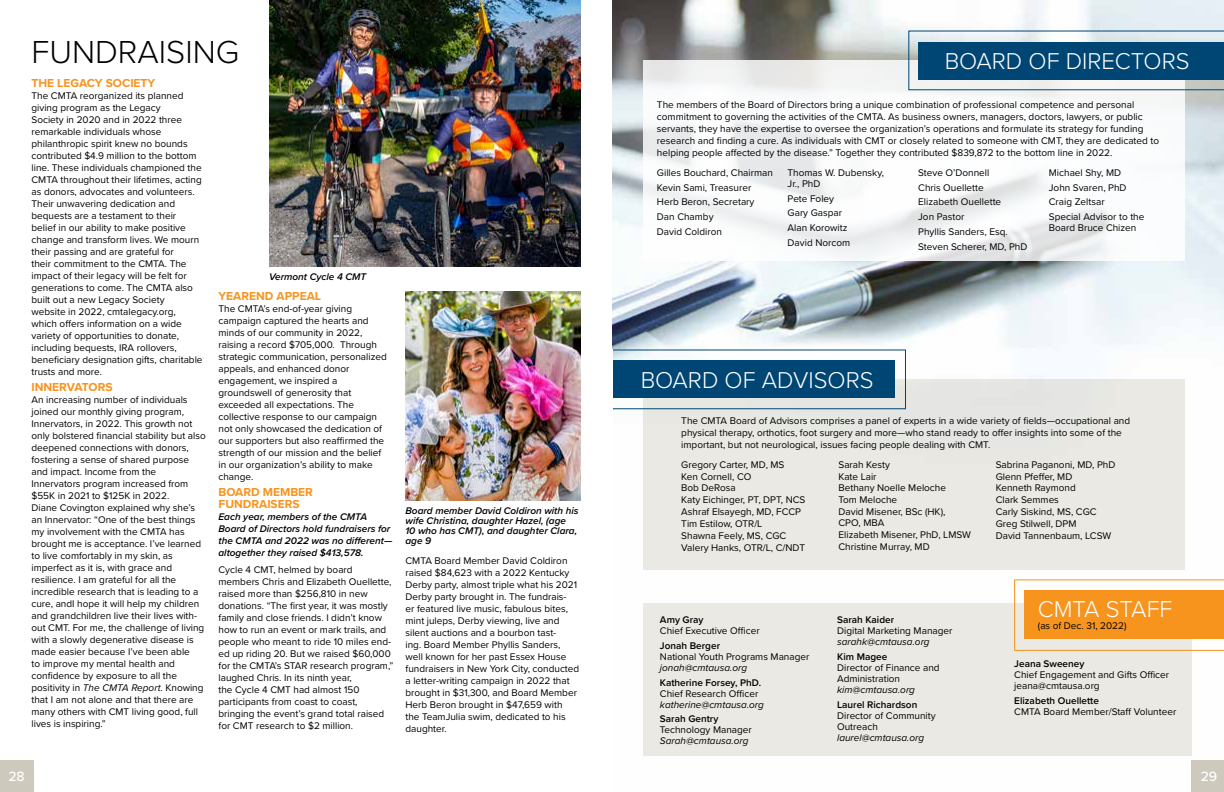
<style>
.page{position:relative;width:1224px;height:792px;background:#fff}
.page>*{position:absolute;margin:0;border:0;box-sizing:border-box;transform-origin:0 0}
.t1{font:300 33px "Proxima Nova";color:#000}
.t2{font:300 23.8px "Proxima Nova";color:#fff}
.t3{font:500 14px "Proxima Nova";color:#fff}
.t4{font:700 12px/12px "Proxima Nova";color:#f7941e}
.t5{font:10px/12px "Proxima Nova";color:#000}
.t6{font:italic 600 10px/12px "Proxima Nova";color:#000}
.t7{font:600 10px "Proxima Nova";color:#000}
.t8{font:italic 10px "Proxima Nova";color:#000}
.s1{font-style:italic}
</style>
<div class="page">
<img style="left:613px;top:0;width:611px;height:792px">
<div style="left:644px;top:379px;width:541px;height:191px;background:#eae9e3"></div>
<svg style="left:644px;top:61px;width:541px;height:200px"></svg>
<div style="left:0;top:760px;width:33px;height:32px;background:#cdc9bc"></div>
<div style="left:1192px;top:760px;width:32px;height:32px;background:#cdc9bc"></div>
<img style="left:269px;top:0;width:311px;height:266px">
<img style="left:406px;top:292px;width:174px;height:208px">
<div style="left:601px;top:350px;width:305px;height:59px;border:1px solid #004674"></div>
<div style="left:610px;top:361px;width:285px;height:37px;background:#004674"></div>
<div style="left:590px;top:350px;width:23px;height:190px;background:#fff"></div>
<div style="left:644px;top:603px;width:548px;height:152px;background:#eae9e3"></div>
<svg style="left:1014px;top:579px;width:210px;height:72px"></svg>
<div style="left:1024px;top:591px;width:200px;height:48px;background:#f7941e"></div>
<svg style="left:908px;top:31px;width:316px;height:59px"></svg>
<div style="left:918px;top:42px;width:306px;height:37px;background:#004674"></div>
<h1 class="t1" style="left:32px;top:28px;width:209px">FUNDRAISING</h1>
<p class="t4" style="left:32px;top:76px;width:125px">THE LEGACY SOCIETY</p>
<p class="t5" style="left:32px;top:89px;width:173px">The CMTA reorganized its planned giving program as the Legacy<br>Society in 2020 and in 2022 three remarkable individuals whose philanthropic spirit knew no bounds contributed $4.9 million to the bottom line. These individuals championed the CMTA throughout their lifetimes, acting as donors, advocates and volunteers.<br>Their unwavering dedication and bequests are a testament to their belief in our ability to make positive change and transform lives. We mourn their passing and are grateful for<br>their commitment to the CMTA. The impact of their legacy will be felt for generations to come. The CMTA also built out a new Legacy Society<br>website in 2022, cmtalegacy.org, which offers information on a wide variety of opportunities to donate, including bequests, IRA rollovers, beneficiary designation gifts, charitable trusts and more.</p>
<p class="t4" style="left:32px;top:381px;width:83px">INNERVATORS</p>
<p class="t5" style="left:32px;top:393px;width:176px">An increasing number of individuals joined our monthly giving program, Innervators, in 2022. This growth not only bolstered financial stability but also deepened connections with donors, fostering a sense of shared purpose and impact. Income from the Innervators program increased from $55K in 2021 to $125K in 2022.<br>Diane Covington explained why she’s an Innervator: “One of the best things my involvement with the CMTA has brought me is acceptance. I’ve learned to live comfortably in my skin, as imperfect as it is, with grace and resilience. I am grateful for all the incredible research that is leading to a cure, andI hope it will help my children and grandchildren live their lives with&shy;out CMT. For me, the challenge of living with a slowly degenerative disease is made easier because I’ve been able<br>to improve my mental health and confidence by exposure to all the positivity in <span class="s1">The CMTA Report</span>. Knowing that I am not alone and that there are many others with CMT living good, full lives is inspiring.”</p>
<p class="t6" style="left:269px;top:271px;width:99px">Vermont Cycle 4 CMT</p>
<p class="t4" style="left:218px;top:289px;width:104px">YEAREND APPEAL</p>
<p class="t5" style="left:218px;top:302px;width:170px">The CMTA’s end-of-year giving campaign captured the hearts and minds of our community in 2022, raising a record $705,000. Through strategic communication, personalized appeals, and enhanced donor engagement, we inspired a groundswell of generosity that exceeded all expectations. The collective response to our campaign not only showcased the dedication of our supporters but also reaffirmed the strength of our mission and the belief in our organization’s ability to make change.</p>
<p class="t4" style="left:218px;top:486px;width:96px">BOARD MEMBER<br>FUNDRAISERS</p>
<p class="t6" style="left:219px;top:510px;width:175px">Each year, members of the CMTA Board of Directors hold fundraisers for the CMTA and 2022 was no different— altogether they raised $413,578.</p>
<p class="t5" style="left:219px;top:563px;width:177px">Cycle 4 CMT, helmed by board members Chris and Elizabeth Ouellette, raised more than $256,810 in new donations. “The first year, it was mostly family and close friends. I didn’t know how to run an event or mark trails, and people who meant to ride 10 miles end&shy;ed up riding 20. But we raised $60,000 for the CMTA’s STAR research program,” laughed Chris. In its ninth year,<br>the Cycle 4 CMT had almost 150 participants from coast to coast, bringing the event’s grand total raised for CMT research to $2 million.</p>
<p class="t5" style="left:406px;top:554px;width:175px">CMTA Board Member David Coldiron raised $84,623 with a 2022 Kentucky Derby party, almost triple what his 2021<br>Derby party brought in. The fundrais-<br>er featured live music, fabulous bites, mint juleps, Derby viewing, live and silent auctions and a bourbon tast-<br>ing. Board Member Phyllis Sanders, well known for her past Essex House fundraisers in New York City, conducted a letter-writing campaign in 2022 that brought in $31,300, and Board Member Herb Beron brought in $47,659 with<br>the TeamJulia swim, dedicated to his daughter.</p>
<p class="t6" style="left:405px;top:506px;width:175px;line-height:10px">Board member David Coldiron with his wife Christina, daughter Hazel, (age<br>10 who has CMT), and daughter Clara, age 9</p>
<h2 class="t2" style="left:945px;top:43px;width:246px">BOARD OF DIRECTORS</h2>
<p class="t5" style="left:657px;top:98px;width:504px">The members of the Board of Directors bring a unique combination of professional competence and personal commitment to governing the activities of the CMTA. As business owners, managers, doctors, lawyers, or public servants, they have the expertise to oversee the organization’s operations and formulate its strategy for funding research and finding a cure. As individuals with CMT or closely related to someone with CMT, they are dedicated to helping people affected by the disease.” Together they contributed $839,872 to the bottom line in 2022.</p>
<p class="t5" style="left:657px;top:165px;width:117px;line-height:14.8px">Gilles Bouchard, Chairman<br>Kevin Sami, Treasurer<br>Herb Beron, Secretary<br>Dan Chamby<br>David Coldiron</p>
<p class="t5" style="left:788px;top:166px;width:98px;line-height:11px">Thomas W. Dubensky,<br>Jr., PhD</p>
<p class="t5" style="left:788px;top:190px;width:64px;line-height:14.8px">Pete Foley<br>Gary Gaspar<br>Alan Korowitz<br>David Norcom</p>
<p class="t5" style="left:918px;top:165px;width:111px;line-height:14.8px">Steve O’Donnell<br>Chris Ouellette<br>Elizabeth Ouellette<br>Jon Pastor<br>Phyllis Sanders, Esq.<br>Steven Scherer, MD, PhD</p>
<p class="t5" style="left:1049px;top:165px;width:97px;line-height:14.8px">Michael Shy, MD<br>John Svaren, PhD<br>Craig Zeltsar<br>Special Advisor to the</p>
<p class="t5" style="left:1049px;top:221px;width:89px">Board Bruce Chizen</p>
<h2 class="t2" style="left:641px;top:362px;width:234px">BOARD OF ADVISORS</h2>
<p class="t5" style="left:681px;top:414px;width:450px">The CMTA Board of Advisors comprises a panel of experts in a wide variety of fields—occupational and physical therapy, orthotics, foot surgery and more—who stand ready to offer insights into some of the important, but not neurological, issues facing people dealing with CMT.</p>
<p class="t5" style="left:681px;top:458px;width:126px">Gregory Carter, MD, MS<br>Ken Cornell, CO<br>Bob DeRosa<br>Katy Eichinger, PT, DPT, NCS<br>Ashraf Elsayegh, MD, FCCP<br>Tim Estilow, OTR/L<br>Shawna Feely, MS, CGC<br>Valery Hanks, OTR/L, C/NDT</p>
<p class="t5" style="left:839px;top:458px;width:134px">Sarah Kesty<br>Kate Lair<br>Bethany Noelle Meloche<br>Tom Meloche<br>David Misener, BSc (HK),<br>CPO, MBA<br>Elizabeth Misener, PhD, LMSW<br>Christine Murray, MD</p>
<p class="t5" style="left:996px;top:458px;width:121px">Sabrina Paganoni, MD, PhD<br>Glenn Pfeffer, MD<br>Kenneth Raymond<br>Clark Semmes<br>Carly Siskind, MS, CGC<br>Greg Stilwell, DPM<br>David Tannenbaum, LCSW</p>
<p class="t7" style="left:660px;top:612px;width:45px">Amy Gray</p>
<p class="t5" style="left:660px;top:624px;width:101px">Chief Executive Officer</p>
<p class="t7" style="left:660px;top:638px;width:62px">Jonah Berger</p>
<p class="t5" style="left:660px;top:650px;width:151px">National Youth Programs Manager</p>
<p class="t8" style="left:660px;top:660px;width:89px">jonah@cmtausa.org</p>
<p class="t7" style="left:660px;top:675px;width:103px">Katherine Forsey, PhD.</p>
<p class="t5" style="left:660px;top:687px;width:100px">Chief Research Officer</p>
<p class="t8" style="left:660px;top:697px;width:106px">katherine@cmtausa.org</p>
<p class="t7" style="left:660px;top:712px;width:60px">Sarah Gentry</p>
<p class="t5" style="left:660px;top:724px;width:93px">Technology Manager</p>
<p class="t8" style="left:660px;top:734px;width:90px">Sarah@cmtausa.org</p>
<p class="t7" style="left:837px;top:612px;width:59px">Sarah Kaider</p>
<p class="t5" style="left:837px;top:624px;width:117px">Digital Marketing Manager</p>
<p class="t8" style="left:837px;top:634px;width:94px">sarahk@cmtausa.org</p>
<p class="t7" style="left:837px;top:649px;width:52px">Kim Magee</p>
<p class="t5" style="left:837px;top:662px;width:104px;line-height:11px">Director of Finance and<br>Administration</p>
<p class="t8" style="left:837px;top:682px;width:79px">kim@cmtausa.org</p>
<p class="t7" style="left:837px;top:697px;width:82px">Laurel Richardson</p>
<p class="t5" style="left:837px;top:709px;width:100px;line-height:11px">Director of Community<br>Outreach</p>
<p class="t8" style="left:837px;top:730px;width:89px">laurel@cmtausa.org</p>
<h2 class="t2" style="left:1038px;top:591px;width:136px">CMTA STAFF</h2>
<p class="t5" style="left:1038px;top:619px;width:90px">(as of Dec. 31, 2022)</p>
<p class="t7" style="left:1014px;top:657px;width:72px">Jeana Sweeney</p>
<p class="t5" style="left:1014px;top:669px;width:156px;line-height:11px">Chief Engagement and Gifts Officer jeana@cmtausa.org</p>
<p class="t7" style="left:1014px;top:693px;width:86px">Elizabeth Ouellette</p>
<p class="t5" style="left:1014px;top:705px;width:163px">CMTA Board Member/Staff Volunteer</p>
<h3 class="t3" style="left:9px;top:766px;width:18px">28</h3>
<h3 class="t3" style="left:1201px;top:766px;width:18px">29</h3>
</div>
